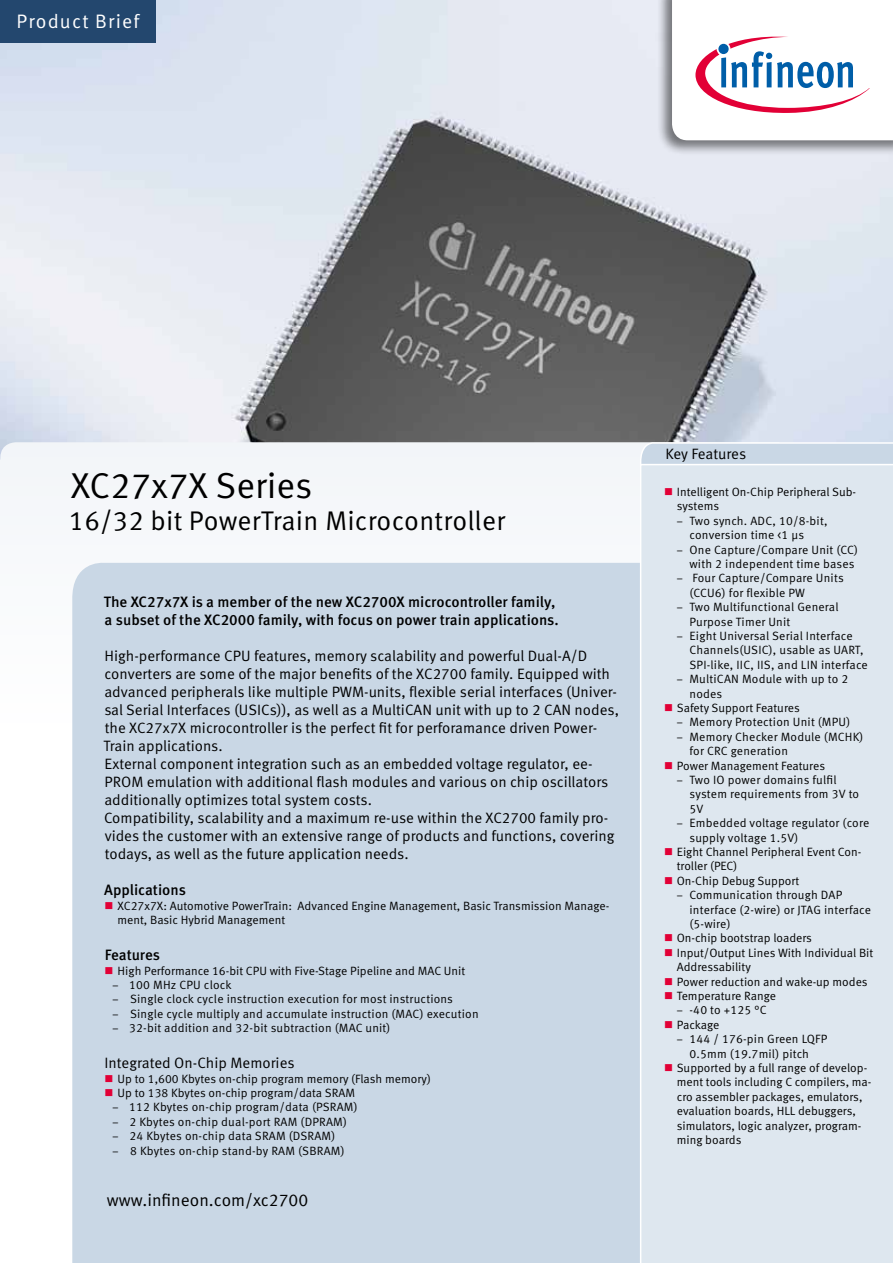
<style>
.page{position:relative;width:893px;height:1263px;background:#fff}
.page>*{position:absolute;margin:0;border:0;box-sizing:border-box;transform-origin:0 0}
.t1{font:36px "Infineon Meta";color:#000}
.t2{font:27px "Infineon Meta";letter-spacing:.01em;color:#000}
.t3{font:19.5px "Infineon Meta";letter-spacing:.06em;color:#fff}
.t4{font:17.25px "Infineon Meta";color:#000}
.t5{font:15px/18px "Infineon Meta";color:#000}
.t6{font:500 15px/18px "Infineon Meta";color:#000}
.t7{font:12px/14.4px "Infineon Meta";letter-spacing:.005em;color:#000}
.s1{font-family:"Myriad Pro"}
</style>
<div class="page">
<img style="left:0;top:0;width:893px;height:442px">
<div style="left:0;top:442px;width:640px;height:54px;background:#f3f6f9"></div>
<div style="left:72px;top:562px;width:568px;height:701px;background:#c9d7e5"></div>
<svg style="left:639px;top:441px;width:254px;height:28px;background:#cdd9e6"></svg>
<div style="left:640px;top:464px;width:253px;height:799px;background:#dee7ef"></div>
<div style="left:656px;top:0;width:237px;height:155px;background:#000;opacity:.5"></div>
<svg style="left:672px;top:0;width:221px;height:140px"></svg>
<div style="left:0;top:0;width:155px;height:43px;background:#23476e"></div>
<svg style="left:106px;top:902px;width:6px;height:7px"></svg>
<svg style="left:106px;top:967px;width:6px;height:7px"></svg>
<svg style="left:106px;top:1075px;width:6px;height:7px"></svg>
<svg style="left:106px;top:1089px;width:6px;height:7px"></svg>
<svg style="left:665px;top:488px;width:7px;height:7px"></svg>
<svg style="left:665px;top:704px;width:7px;height:7px"></svg>
<svg style="left:665px;top:762px;width:7px;height:7px"></svg>
<svg style="left:665px;top:848px;width:7px;height:7px"></svg>
<svg style="left:665px;top:877px;width:7px;height:7px"></svg>
<svg style="left:665px;top:934px;width:7px;height:7px"></svg>
<svg style="left:665px;top:949px;width:7px;height:7px"></svg>
<svg style="left:665px;top:978px;width:7px;height:7px"></svg>
<svg style="left:665px;top:992px;width:7px;height:7px"></svg>
<svg style="left:665px;top:1021px;width:7px;height:7px"></svg>
<svg style="left:665px;top:1064px;width:7px;height:7px"></svg>
<h3 class="t3" style="left:17px;top:10px;width:124px">Product Brief</h3>
<h1 class="t1" style="left:71px;top:463px;width:243px">XC27x7X Series</h1>
<h2 class="t2" style="left:69px;top:504px;width:438px">16/32 bit PowerTrain Microcontroller</h2>
<p class="t6" style="left:104px;top:593px;width:457px">The XC27x7X is a member of the new XC2700X microcontroller family, a subset of the XC2000 family, with focus on power train applications.</p>
<p class="t5" style="left:103px;top:647px;width:517px">High-performance CPU features, memory scalability and powerful Dual-A/D converters are some of the major benefits of the XC2700 family. Equipped with advanced peripherals like multiple PWM-units, flexible serial interfaces (Univer&shy;sal Serial Interfaces (USICs)), as well as a MultiCAN unit with up to 2 CAN nodes, the XC27x7X microcontroller is the perfect fit for perforamance driven Power-Train applications.<br>External component integration such as an embedded voltage regulator, ee-PROM emulation with additional flash modules and various on chip oscillators additionally optimizes total system costs.<br>Compatibility, scalability and a maximum re-use within the XC2700 family pro&shy;vides the customer with an extensive range of products and functions, covering todays, as well as the future application needs.</p>
<p class="t6" style="left:104px;top:881px;width:83px">Applications</p>
<p class="t7" style="left:117px;top:898px;width:493px">XC27x7X: Automotive PowerTrain: Advanced Engine Management, Basic Transmission Manage&shy;ment, Basic Hybrid Management</p>
<p class="t6" style="left:105px;top:946px;width:57px">Features</p>
<p class="t7" style="left:118px;top:963px;width:349px">High Performance 16-bit CPU with Five-Stage Pipeline and MAC Unit</p>
<p class="t7" style="left:113px;top:978px;width:120px"><span class="s1">–</span> 100 MHz CPU clock</p>
<p class="t7" style="left:113px;top:992px;width:342px"><span class="s1">–</span> Single clock cycle instruction execution for most instructions</p>
<p class="t7" style="left:113px;top:1006px;width:367px"><span class="s1">–</span> Single cycle multiply and accumulate instruction (MAC) execution</p>
<p class="t7" style="left:113px;top:1021px;width:279px"><span class="s1">–</span> 32-bit addition and 32-bit subtraction (MAC unit)</p>
<p class="t5" style="left:105px;top:1054px;width:192px">Integrated On-Chip Memories</p>
<p class="t7" style="left:118px;top:1071px;width:315px">Up to 1,600 Kbytes on-chip program memory (Flash memory)<br>Up to 138 Kbytes on-chip program/data SRAM</p>
<p class="t7" style="left:113px;top:1100px;width:247px"><span class="s1">–</span> 112 Kbytes on-chip program/data (PSRAM)</p>
<p class="t7" style="left:113px;top:1114px;width:236px"><span class="s1">–</span> 2 Kbytes on-chip dual-port RAM (DPRAM)</p>
<p class="t7" style="left:113px;top:1129px;width:224px"><span class="s1">–</span> 24 Kbytes on-chip data SRAM (DSRAM)</p>
<p class="t7" style="left:113px;top:1143px;width:234px"><span class="s1">–</span> 8 Kbytes on-chip stand-by RAM (SBRAM)</p>
<h3 class="t4" style="left:107px;top:1189px;width:203px">www.infineon.com/xc2700</h3>
<p class="t5" style="left:665px;top:445px;width:82px">Key Features</p>
<p class="t7" style="left:677px;top:485px;width:181px">Intelligent On-Chip Peripheral Sub&shy;systems</p>
<p class="t7" style="left:689px;top:513px;width:139px;text-indent:-13px"><span class="s1">–</span> Two synch. ADC, 10/8-bit, conversion time &lt;1 μs</p>
<p class="t7" style="left:677px;top:542px;width:183px;text-align:right"><span class="s1">–</span> One Capture/Compare Unit (CC) with 2 independent time bases</p>
<p class="t7" style="left:689px;top:571px;width:156px;text-indent:-13px"><span class="s1">–</span> Four Capture/Compare Units (CCU6) for flexible PW</p>
<p class="t7" style="left:689px;top:600px;width:151px;text-indent:-13px"><span class="s1">–</span> Two Multifunctional General<br>Purpose Timer Unit</p>
<p class="t7" style="left:689px;top:629px;width:180px;text-indent:-13px"><span class="s1">–</span> Eight Universal Serial Interface<br>Channels(USIC), usable as UART,<br>SPI-like, IIC, IIS, and LIN interface</p>
<p class="t7" style="left:677px;top:672px;width:173px"><span class="s1">–</span> MultiCAN Module with up to 2</p>
<p class="t7" style="left:689px;top:686px;width:34px">nodes</p>
<p class="t7" style="left:677px;top:701px;width:125px">Safety Support Features</p>
<p class="t7" style="left:677px;top:715px;width:175px"><span class="s1">–</span> Memory Protection Unit (MPU)</p>
<p class="t7" style="left:677px;top:729px;width:188px"><span class="s1">–</span> Memory Checker Module (MCHK)</p>
<p class="t7" style="left:689px;top:744px;width:100px">for CRC generation</p>
<p class="t7" style="left:677px;top:758px;width:150px">Power Management Features</p>
<p class="t7" style="left:689px;top:773px;width:171px;text-indent:-13px"><span class="s1">–</span> Two IO power domains fulfil system requirements from 3V to<br>5V</p>
<p class="t7" style="left:677px;top:816px;width:194px"><span class="s1">–</span> Embedded voltage regulator (core</p>
<p class="t7" style="left:689px;top:830px;width:110px">supply voltage 1.5V)</p>
<p class="t7" style="left:677px;top:845px;width:186px">Eight Channel Peripheral Event Con-</p>
<p class="t7" style="left:677px;top:859px;width:62px">troller (PEC)</p>
<p class="t7" style="left:677px;top:873px;width:124px">On-Chip Debug Support</p>
<p class="t7" style="left:677px;top:888px;width:167px"><span class="s1">–</span> Communication through DAP</p>
<p class="t7" style="left:689px;top:902px;width:183px">interface (2-wire) or JTAG interface</p>
<p class="t7" style="left:689px;top:917px;width:43px">(5-wire)</p>
<p class="t7" style="left:677px;top:931px;width:137px">On-chip bootstrap loaders</p>
<p class="t7" style="left:677px;top:945px;width:198px">Input/Output Lines With Individual Bit</p>
<p class="t7" style="left:677px;top:960px;width:76px">Addressability</p>
<p class="t7" style="left:677px;top:974px;width:192px">Power reduction and wake-up modes</p>
<p class="t7" style="left:677px;top:989px;width:101px">Temperature Range</p>
<p class="t7" style="left:677px;top:1003px;width:91px"><span class="s1">–</span> -40 to +125 °C<br>Package</p>
<p class="t7" style="left:677px;top:1032px;width:152px"><span class="s1">–</span> 144 / 176-pin Green LQFP</p>
<p class="t7" style="left:689px;top:1046px;width:121px">0.5mm (19.7mil) pitch</p>
<p class="t7" style="left:677px;top:1061px;width:192px">Supported by a full range of develop-</p>
<p class="t7" style="left:677px;top:1075px;width:196px">ment tools including C compilers, ma-</p>
<p class="t7" style="left:677px;top:1089px;width:187px">cro assembler packages, emulators,</p>
<p class="t7" style="left:677px;top:1104px;width:181px">evaluation boards, HLL debuggers,</p>
<p class="t7" style="left:677px;top:1118px;width:186px">simulators, logic analyzer, program-</p>
<p class="t7" style="left:677px;top:1133px;width:66px">ming boards</p>
</div>
